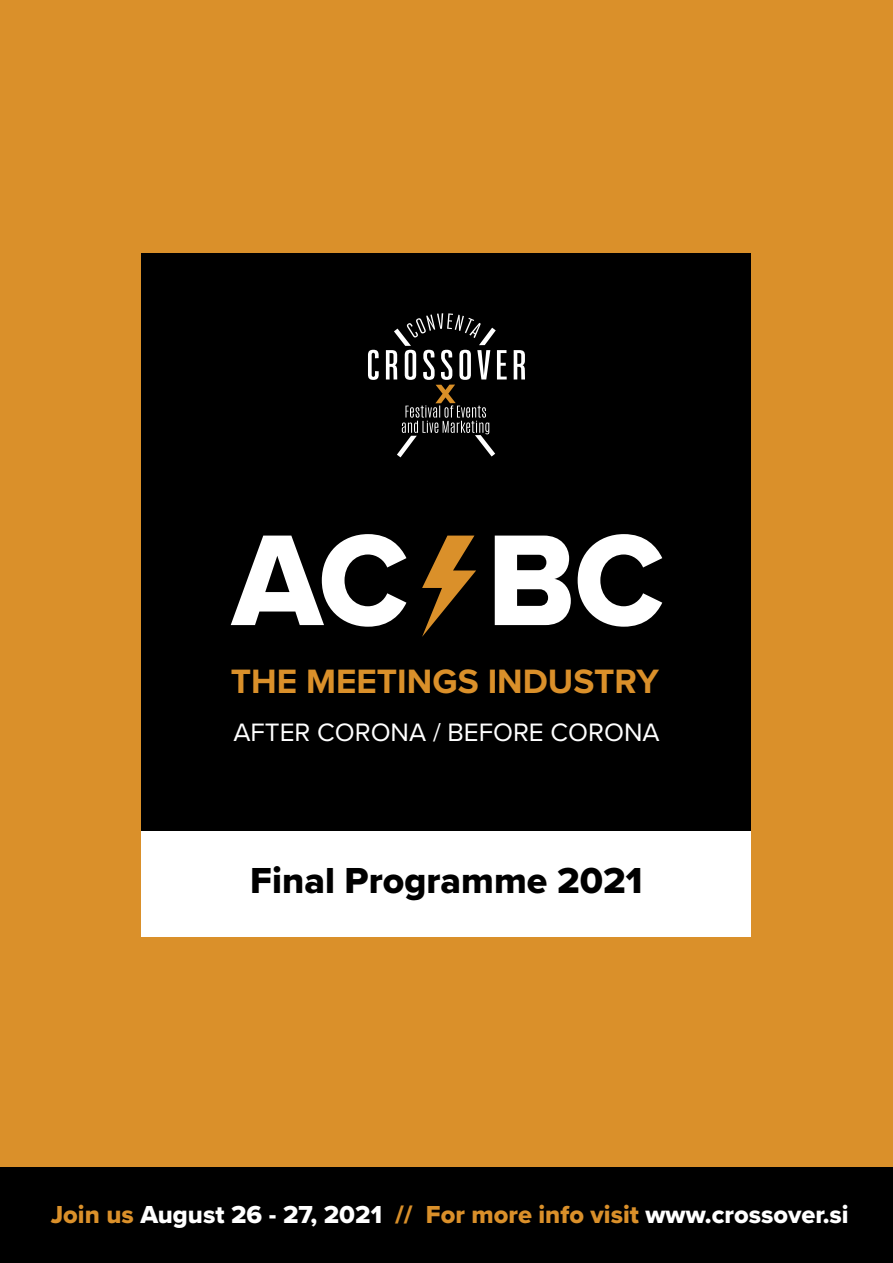
<style>
.page{position:relative;width:893px;height:1263px;background:#da902a}
.page>*{position:absolute;margin:0;border:0;box-sizing:border-box;transform-origin:0 0}
.t1{font:37.5px "Proxima Nova Extrabld";color:#000}
.t2{font:700 35.1px "Proxima Nova";color:#da902a}
.t3{font:26.1px "Proxima Nova";color:#fff}
.t4{font:25.5px "Proxima Nova Extrabld";color:#fff}
.s1{color:#da902a}
</style>
<div class="page">
<div style="left:0;top:1167px;width:893px;height:96px;background:#000"></div>
<div style="left:142px;top:253px;width:609px;height:578px;background:#000"></div>
<div style="left:142px;top:831px;width:609px;height:105px;background:#fff"></div>
<svg style="left:231px;top:534px;width:175px;height:93px"></svg>
<svg style="left:495px;top:536px;width:76px;height:89px"></svg>
<svg style="left:578px;top:534px;width:84px;height:93px"></svg>
<svg style="left:422px;top:536px;width:54px;height:101px"></svg>
<svg style="left:368px;top:350px;width:11px;height:30px"></svg>
<svg style="left:386px;top:313px;width:121px;height:144px"></svg>
<svg style="left:514px;top:350px;width:11px;height:29px"></svg>
<h2 class="t2" style="left:231px;top:655px;width:430px">THE MEETINGS INDUSTRY</h2>
<p class="t3" style="left:233px;top:713px;width:428px">AFTER CORONA / BEFORE CORONA</p>
<h1 class="t1" style="left:250px;top:853px;width:394px">Final Programme 2021</h1>
<p class="t4" style="left:51px;top:1195px;width:799px"><span class="s1">Join us</span> August 26 - 27, 2021 <span class="s1">// For more info visit</span> www.crossover.si</p>
</div>
